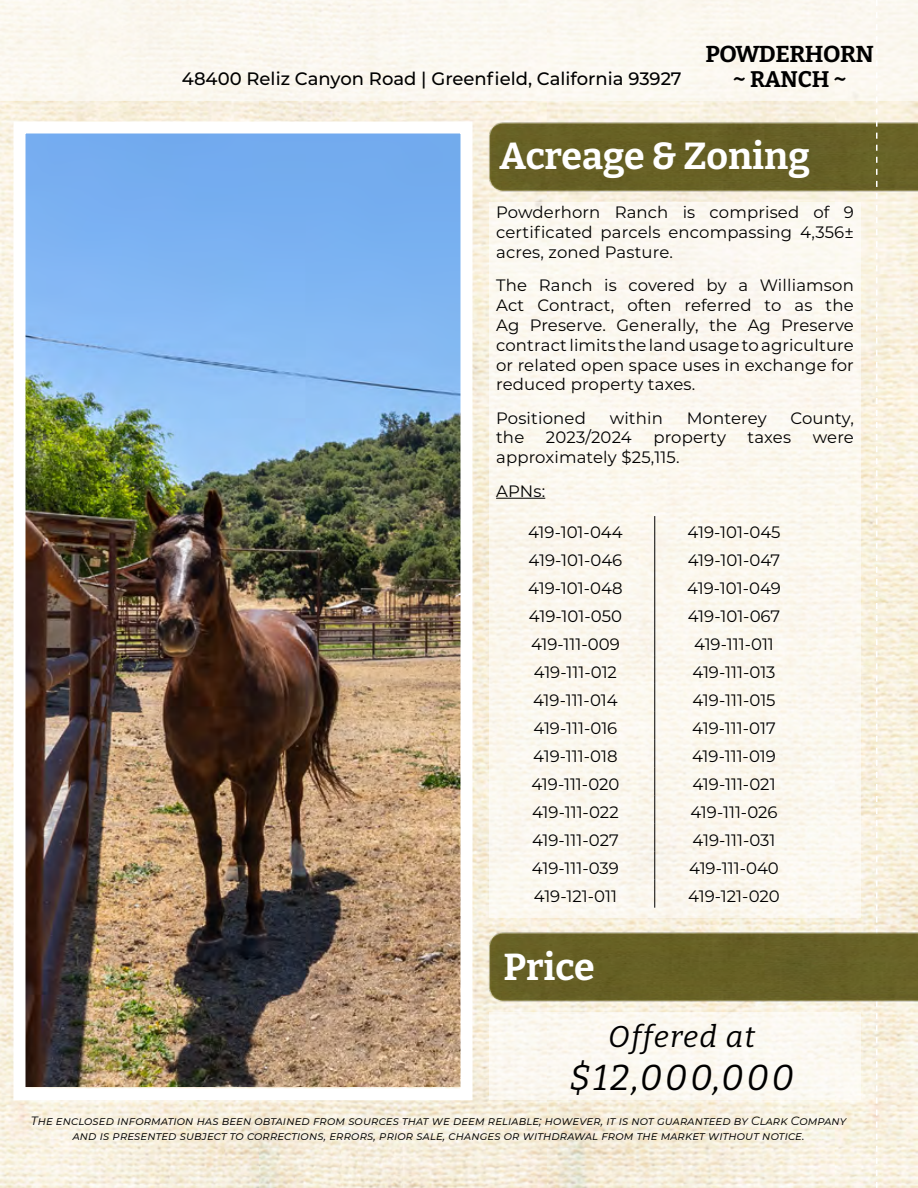
<style>
.page{position:relative;width:918px;height:1188px;background:#fff}
.page>*{position:absolute;margin:0;border:0;box-sizing:border-box;transform-origin:0 0}
.t1{font:700 37.5px "Bitter";letter-spacing:-.005em;color:#fff}
.t2{font:italic 36px "Bitter";letter-spacing:.07em;color:#000}
.t3{font:italic 30px "Bitter";letter-spacing:.045em;color:#000}
.t4{font:700 22.95px "Bitter";letter-spacing:-.02em;color:#000;scale:1.04 1}
.t5{font:700 22.5px "Bitter";letter-spacing:-.005em;color:#000}
.t6{font:500 18px "Montserrat";color:#000}
.t7{font:16.5px/19.8px "Montserrat";color:#000;text-align:justify}
.t8{font:italic 12px/15px "Montserrat";letter-spacing:.04em;color:#000;text-align:center}
</style>
<div class="page">
<img style="left:0;top:101px;width:918px;height:1087px">
<div style="left:489px;top:202px;width:372px;height:716px;background:#fbf8ef"></div>
<hr style="left:496px;top:498px;width:49px;height:1px;background:#000">
<svg style="left:654px;top:516px;width:1px;height:392px"></svg>
<div style="left:489px;top:1012px;width:372px;height:88px;background:#fbf8f1"></div>
<div style="left:0;top:0;width:918px;height:101px;background:#fbf8f0"></div>
<img style="left:27px;top:135px;width:432px;height:952px">
<div style="left:14px;top:122px;width:458px;height:978px;border:12px solid #fff"></div>
<img style="left:477px;top:122px;width:441px;height:74px">
<svg style="left:876px;top:0;width:2px;height:1188px"></svg>
<img style="left:477px;top:932px;width:441px;height:74px">
<p class="t4" style="left:705px;top:39px;width:164px">POWDERHORN</p>
<p class="t6" style="left:182px;top:66px;width:501px">48400 Reliz Canyon Road | Greenfield, California 93927</p>
<p class="t5" style="left:733px;top:65px;width:115px">~ RANCH ~</p>
<p class="t1" style="left:500px;top:132px;width:312px">Acreage &amp; Zoning</p>
<p class="t7" style="left:496px;top:202px;width:359px">Powderhorn Ranch is comprised of 9 certificated parcels encompassing 4,356± acres, zoned Pasture.</p>
<p class="t7" style="left:496px;top:275px;width:359px">The Ranch is covered by a Williamson Act Contract, often referred to as the Ag Preserve. Generally, the Ag Preserve contract limits the land usage to agriculture or related open space uses in exchange for reduced property taxes.</p>
<p class="t7" style="left:496px;top:407px;width:91px">Positioned</p>
<p class="t7" style="left:610px;top:407px;width:55px">within</p>
<p class="t7" style="left:687px;top:407px;width:81px">Monterey</p>
<p class="t7" style="left:790px;top:407px;width:65px">County,</p>
<p class="t7" style="left:496px;top:427px;width:30px">the</p>
<p class="t7" style="left:546px;top:427px;width:87px">2023/2024</p>
<p class="t7" style="left:653px;top:427px;width:74px">property</p>
<p class="t7" style="left:748px;top:427px;width:45px">taxes</p>
<p class="t7" style="left:813px;top:427px;width:43px">were</p>
<p class="t7" style="left:496px;top:447px;width:185px">approximately $25,115.</p>
<p class="t7" style="left:496px;top:480px;width:51px">APNs:</p>
<p class="t7" style="left:528px;top:522px;width:96px">419-101-044</p>
<p class="t7" style="left:688px;top:522px;width:94px">419-101-045</p>
<p class="t7" style="left:529px;top:550px;width:95px">419-101-046</p>
<p class="t7" style="left:688px;top:550px;width:94px">419-101-047</p>
<p class="t7" style="left:528px;top:578px;width:96px">419-101-048</p>
<p class="t7" style="left:687px;top:578px;width:95px">419-101-049</p>
<p class="t7" style="left:529px;top:606px;width:95px">419-101-050</p>
<p class="t7" style="left:688px;top:606px;width:94px">419-101-067</p>
<p class="t7" style="left:531px;top:634px;width:90px">419-111-009</p>
<p class="t7" style="left:694px;top:634px;width:81px">419-111-011</p>
<p class="t7" style="left:534px;top:662px;width:85px">419-111-012</p>
<p class="t7" style="left:693px;top:662px;width:85px">419-111-013</p>
<p class="t7" style="left:533px;top:690px;width:86px">419-111-014</p>
<p class="t7" style="left:692px;top:690px;width:85px">419-111-015</p>
<p class="t7" style="left:534px;top:718px;width:85px">419-111-016</p>
<p class="t7" style="left:692px;top:718px;width:85px">419-111-017</p>
<p class="t7" style="left:533px;top:745px;width:86px">419-111-018</p>
<p class="t7" style="left:692px;top:745px;width:85px">419-111-019</p>
<p class="t7" style="left:531px;top:773px;width:90px">419-111-020</p>
<p class="t7" style="left:692px;top:773px;width:85px">419-111-021</p>
<p class="t7" style="left:532px;top:801px;width:88px">419-111-022</p>
<p class="t7" style="left:690px;top:801px;width:89px">419-111-026</p>
<p class="t7" style="left:532px;top:829px;width:88px">419-111-027</p>
<p class="t7" style="left:693px;top:829px;width:84px">419-111-031</p>
<p class="t7" style="left:532px;top:857px;width:89px">419-111-039</p>
<p class="t7" style="left:689px;top:857px;width:91px">419-111-040</p>
<p class="t7" style="left:534px;top:885px;width:85px">419-121-011</p>
<p class="t7" style="left:688px;top:885px;width:93px">419-121-020</p>
<p class="t1" style="left:504px;top:943px;width:93px">Price</p>
<p class="t3" style="left:608px;top:1018px;width:149px">Offered at</p>
<p class="t2" style="left:569px;top:1055px;width:227px">$12,000,000</p>
<p class="t8" style="left:31px;top:1113px;width:817px">The enclosed information has been obtained from sources that we deem reliable; however, it is not guaranteed by Clark Company and is presented subject to corrections, errors, prior sale, changes or withdrawal from the market without notice.</p>
</div>
